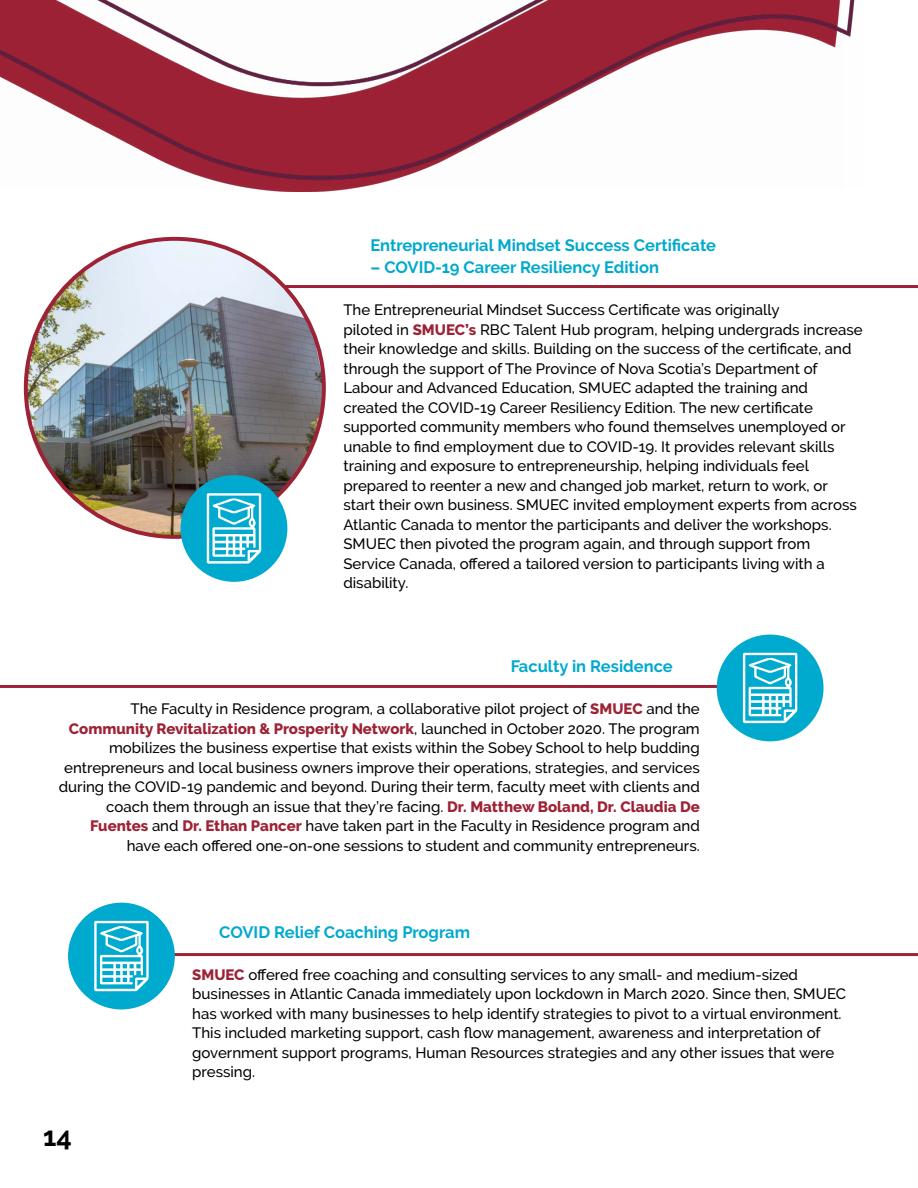
<style>
.page{position:relative;width:918px;height:1188px;background:#fff}
.page>*{position:absolute;margin:0;border:0;box-sizing:border-box;transform-origin:0 0}
.t1{font:700 27px "Raleway";color:#000}
.t2{font:700 16.5px "Raleway";color:#00a9ce}
.t3{font:500 15px/19.5px "Raleway";color:#000}
.s1{font-weight:800;color:#9d2235}
</style>
<div class="page">
<hr style="left:246px;top:285px;width:672px;height:3px;background:#9d2235">
<hr style="left:151px;top:953px;width:767px;height:3px;background:#9d2235">
<img style="left:26px;top:239px;width:298px;height:298px;border-radius:149px">
<hr style="left:0;top:685px;width:726px;height:3px;background:#9d2235">
<div style="left:181px;top:475px;width:106px;height:107px;background:#00a9ce;border-radius:50%"></div>
<svg style="left:207px;top:493px;width:54px;height:71px"></svg>
<div style="left:717px;top:635px;width:107px;height:106px;background:#00a9ce;border-radius:50%"></div>
<svg style="left:743px;top:653px;width:54px;height:70px"></svg>
<div style="left:68px;top:903px;width:107px;height:106px;background:#00a9ce;border-radius:50%"></div>
<svg style="left:94px;top:921px;width:55px;height:70px"></svg>
<img style="left:0;top:0;width:855px;height:186px">
<p class="t2" style="left:370px;top:236px;width:347px">Entrepreneurial Mindset Success Certificate</p>
<p class="t2" style="left:370px;top:258px;width:290px">– COVID-19 Career Resiliency Edition</p>
<p class="t3" style="left:343px;top:300px;width:521px">The Entrepreneurial Mindset Success Certificate was originally<br>piloted in <span class="s1">SMUEC’s</span> RBC Talent Hub program, helping undergrads increase their knowledge and skills. Building on the success of the certificate, and through the support of The Province of Nova Scotia’s Department of Labour and Advanced Education, SMUEC adapted the training and created the COVID-19 Career Resiliency Edition. The new certificate supported community members who found themselves unemployed or unable to find employment due to COVID-19. It provides relevant skills training and exposure to entrepreneurship, helping individuals feel prepared to reenter a new and changed job market, return to work, or start their own business. SMUEC invited employment experts from across Atlantic Canada to mentor the participants and deliver the workshops.<br>SMUEC then pivoted the program again, and through support from Service Canada, offered a tailored version to participants living with a disability.</p>
<p class="t2" style="left:511px;top:657px;width:163px">Faculty in Residence</p>
<p class="t3" style="left:59px;top:699px;width:643px;text-align:right">The Faculty in Residence program, a collaborative pilot project of <span class="s1">SMUEC</span> and the <span class="s1">Community Revitalization &amp; Prosperity Network</span>, launched in October 2020. The program mobilizes the business expertise that exists within the Sobey School to help budding entrepreneurs and local business owners improve their operations, strategies, and services during the COVID-19 pandemic and beyond. During their term, faculty meet with clients and coach them through an issue that they’re facing. <span class="s1">Dr. Matthew Boland, Dr. Claudia De Fuentes</span> and <span class="s1">Dr. Ethan Pancer</span> have taken part in the Faculty in Residence program and have each offered one-on-one sessions to student and community entrepreneurs.</p>
<h1 class="t1" style="left:43px;top:1121px;width:30px">14</h1>
<p class="t2" style="left:219px;top:922px;width:252px">COVID Relief Coaching Program</p>
<p class="t3" style="left:192px;top:965px;width:655px"><span class="s1">SMUEC</span> offered free coaching and consulting services to any small- and medium-sized businesses in Atlantic Canada immediately upon lockdown in March 2020. Since then, SMUEC has worked with many businesses to help identify strategies to pivot to a virtual environment.<br>This included marketing support, cash flow management, awareness and interpretation of government support programs, Human Resources strategies and any other issues that were pressing.</p>
</div>
